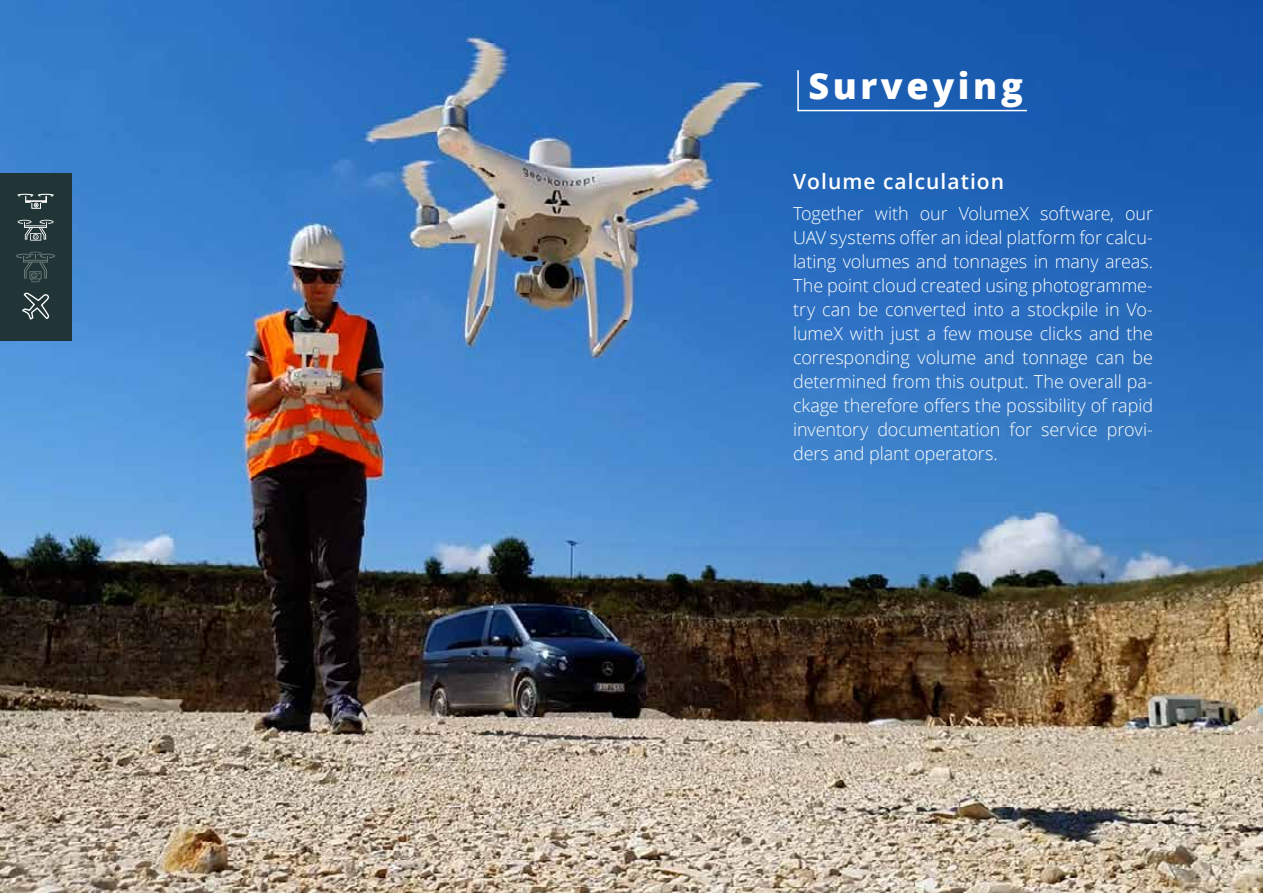
<style>
.page{position:relative;width:1263px;height:893px;background:#fff}
.page>*{position:absolute;margin:0;border:0;box-sizing:border-box;transform-origin:0 0}
.t1{font:800 36px "Open Sans";letter-spacing:.1em;color:#fff}
.t2{font:600 21px "Open Sans";letter-spacing:.05em;color:#fff}
.t3{font:300 18px/24px "Open Sans";letter-spacing:-.005em;color:#fff;text-align:justify}
</style>
<div class="page">
<img style="left:0;top:0;width:1263px;height:893px">
<svg style="left:796px;top:69px;width:232px;height:43px;background:#2463b4"></svg>
<div style="left:0;top:173px;width:71px;height:167px;background:#213536"></div>
<svg style="left:18px;top:220px;width:36px;height:21px"></svg>
<svg style="left:22px;top:292px;width:28px;height:28px"></svg>
<svg style="left:17px;top:194px;width:37px;height:15px"></svg>
<svg style="left:16px;top:252px;width:39px;height:30px"></svg>
<h1 class="t1" style="left:808px;top:59px;width:216px">Surveying</h1>
<p class="t2" style="left:793px;top:167px;width:213px">Volume calculation</p>
<p class="t3" style="left:793px;top:201px;width:361px">Together with our VolumeX software, our UAV systems offer an ideal platform for calcu&shy;lating volumes and tonnages in many areas.<br>The point cloud created using photogramme&shy;try can be converted into a stockpile in Vo&shy;lumeX with just a few mouse clicks and the corresponding volume and tonnage can be determined from this output. The overall pa&shy;ckage therefore offers the possibility of rapid inventory documentation for service provi&shy;ders and plant operators.</p>
</div>
